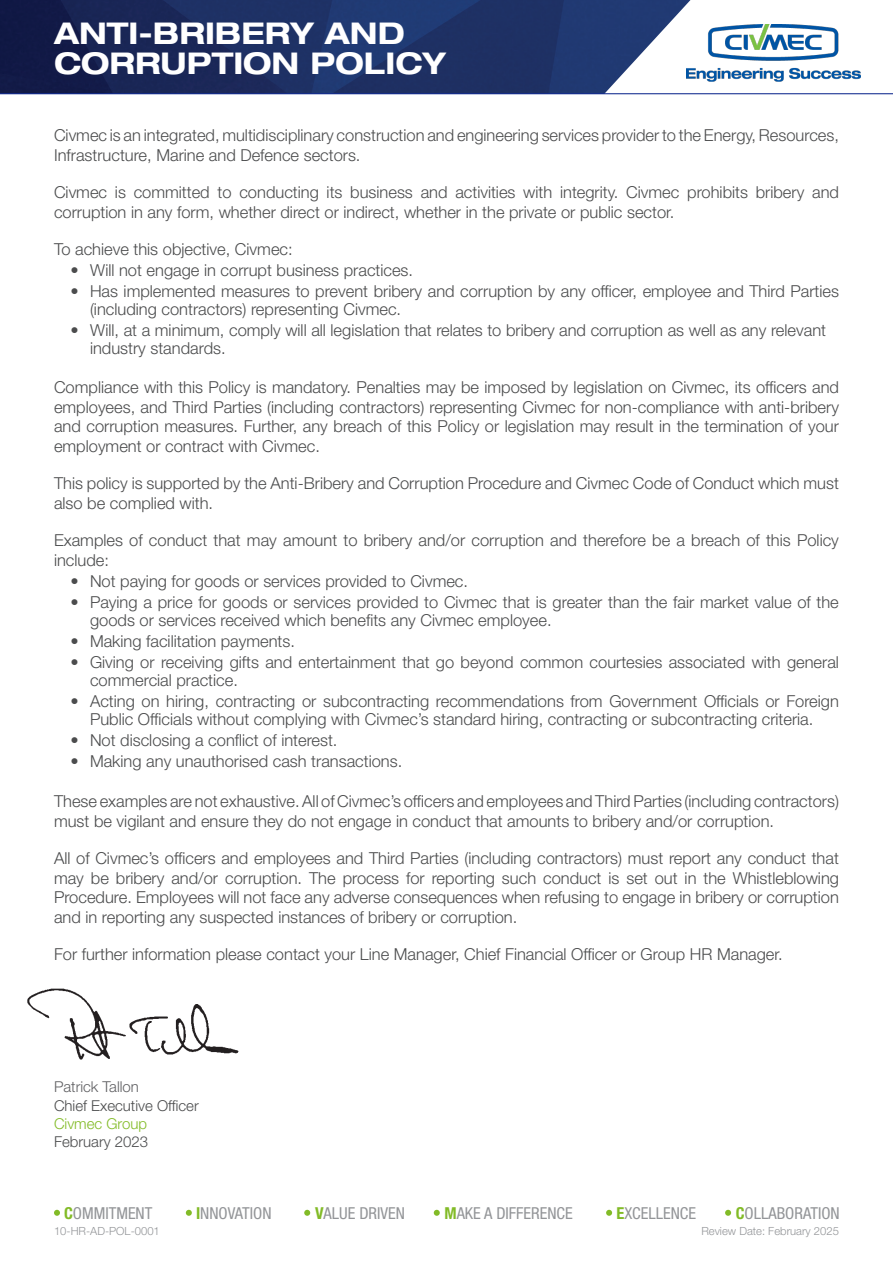
<style>
.page{position:relative;width:893px;height:1263px;background:#fff}
.page>*{position:absolute;margin:0;border:0;box-sizing:border-box;transform-origin:0 0}
.t1{font:700 expanded 30px/30px "Helvetica Neue LT Std";color:#fff}
.Body{font:300 16.5px/19.5px "Helvetica Neue LT Std";color:#4b4c4d}
.t2{font:condensed 16.5px "Helvetica Neue LT Std";color:#939598}
.t3{font:300 15px "Helvetica Neue LT Std";color:#4b4c4d}
.Subheading{font:300 15px "Helvetica Neue LT Std";color:#606063}
.t4{font:300 15px "Helvetica Neue LT Std";color:#82bb27}
.t5{font:300 11.25px "Helvetica Neue LT Std";color:#939598}
.s1{font-weight:700;color:#82bb27}
</style>
<div class="page">
<img style="left:27px;top:988px;width:212px;height:72px">
<svg style="left:54px;top:1210px;width:6px;height:6px"></svg>
<img style="left:0;top:0;width:690px;height:93px">
<img style="left:687px;top:24px;width:174px;height:57px">
<hr style="left:0;top:93px;width:893px;height:1px;background:#001c88">
<svg style="left:186px;top:1210px;width:6px;height:6px"></svg>
<svg style="left:304px;top:1210px;width:6px;height:6px"></svg>
<svg style="left:434px;top:1210px;width:6px;height:6px"></svg>
<svg style="left:606px;top:1210px;width:6px;height:6px"></svg>
<svg style="left:725px;top:1210px;width:6px;height:6px"></svg>
<p class="t1" style="left:54px;top:18px;width:393px">ANTI-BRIBERY AND<br>CORRUPTION POLICY</p>
<p class="Body" style="left:54px;top:125px;width:786px">Civmec is an integrated, multidisciplinary construction and engineering services provider to the Energy, Resources,<br>Infrastructure, Marine and Defence sectors.</p>
<p class="Body" style="left:54px;top:182px;width:786px">Civmec is committed to conducting its business and activities with integrity. Civmec prohibits bribery and corruption in any form, whether direct or indirect, whether in the private or public sector.</p>
<p class="Body" style="left:54px;top:239px;width:240px">To achieve this objective, Civmec:</p>
<p class="Body" style="left:70px;top:260px;width:344px">• Will not engage in corrupt business practices.</p>
<p class="Body" style="left:90px;top:282px;width:750px;line-height:18px;text-indent:-20px">• Has implemented measures to prevent bribery and corruption by any officer, employee and Third Parties (including contractors) representing Civmec.</p>
<p class="Body" style="left:90px;top:321px;width:738px;line-height:18px;text-indent:-20px">• Will, at a minimum, comply will all legislation that relates to bribery and corruption as well as any relevant industry standards.</p>
<p class="Body" style="left:54px;top:377px;width:786px;text-align:justify">Compliance with this Policy is mandatory. Penalties may be imposed by legislation on Civmec, its officers and employees, and Third Parties (including contractors) representing Civmec for non-compliance with anti-bribery and corruption measures. Further, any breach of this Policy or legislation may result in the termination of your employment or contract with Civmec.</p>
<p class="Body" style="left:54px;top:473px;width:786px">This policy is supported by the Anti-Bribery and Corruption Procedure and Civmec Code of Conduct which must also be complied with.</p>
<p class="Body" style="left:54px;top:530px;width:786px">Examples of conduct that may amount to bribery and/or corruption and therefore be a breach of this Policy include:</p>
<p class="Body" style="left:70px;top:571px;width:399px">• Not paying for goods or services provided to Civmec.</p>
<p class="Body" style="left:90px;top:592px;width:750px;line-height:18px;text-indent:-20px">• Paying a price for goods or services provided to Civmec that is greater than the fair market value of the goods or services received which benefits any Civmec employee.</p>
<p class="Body" style="left:70px;top:631px;width:226px">• Making facilitation payments.</p>
<p class="Body" style="left:90px;top:652px;width:750px;line-height:18px;text-indent:-20px">• Giving or receiving gifts and entertainment that go beyond common courtesies associated with general commercial practice.</p>
<p class="Body" style="left:70px;top:691px;width:770px;line-height:18px;text-align:center">• Acting on hiring, contracting or subcontracting recommendations from Government Officials or Foreign<br>Public Officials without complying with Civmec’s standard hiring, contracting or subcontracting criteria.</p>
<p class="Body" style="left:70px;top:730px;width:269px">• Not disclosing a conflict of interest.</p>
<p class="Body" style="left:70px;top:751px;width:333px">• Making any unauthorised cash transactions.</p>
<p class="Body" style="left:54px;top:791px;width:786px">These examples are not exhaustive. All of Civmec’s officers and employees and Third Parties (including contractors) must be vigilant and ensure they do not engage in conduct that amounts to bribery and/or corruption.</p>
<p class="Body" style="left:54px;top:848px;width:787px;text-align:justify">All of Civmec’s officers and employees and Third Parties (including contractors) must report any conduct that may be bribery and/or corruption. The process for reporting such conduct is set out in the Whistleblowing Procedure. Employees will not face any adverse consequences when refusing to engage in bribery or corruption and in reporting any suspected instances of bribery or corruption.</p>
<p class="Body" style="left:54px;top:944px;width:730px">For further information please contact your Line Manager, Chief Financial Officer or Group HR Manager.</p>
<p class="Subheading" style="left:54px;top:1077px;width:87px">Patrick Tallon</p>
<p class="t3" style="left:54px;top:1097px;width:146px">Chief Executive Officer</p>
<p class="t4" style="left:54px;top:1115px;width:95px">Civmec Group</p>
<p class="t3" style="left:54px;top:1133px;width:96px">February 2023</p>
<p class="t2" style="left:64px;top:1203px;width:90px"><span class="s1">C</span>OMMITMENT</p>
<p class="t2" style="left:196px;top:1203px;width:77px"><span class="s1">I</span>NNOVATION</p>
<p class="t2" style="left:315px;top:1203px;width:91px"><span class="s1">V</span>ALUE DRIVEN</p>
<p class="t2" style="left:444px;top:1203px;width:130px"><span class="s1">M</span>AKE A DIFFERENCE</p>
<p class="t2" style="left:616px;top:1203px;width:81px"><span class="s1">E</span>XCELLENCE</p>
<p class="t2" style="left:736px;top:1203px;width:105px"><span class="s1">C</span>OLLABORATION</p>
<p class="t5" style="left:54px;top:1224px;width:107px">10-HR-AD-POL-0001</p>
<p class="t5" style="left:701px;top:1224px;width:139px">Review Date: February 2025</p>
</div>
